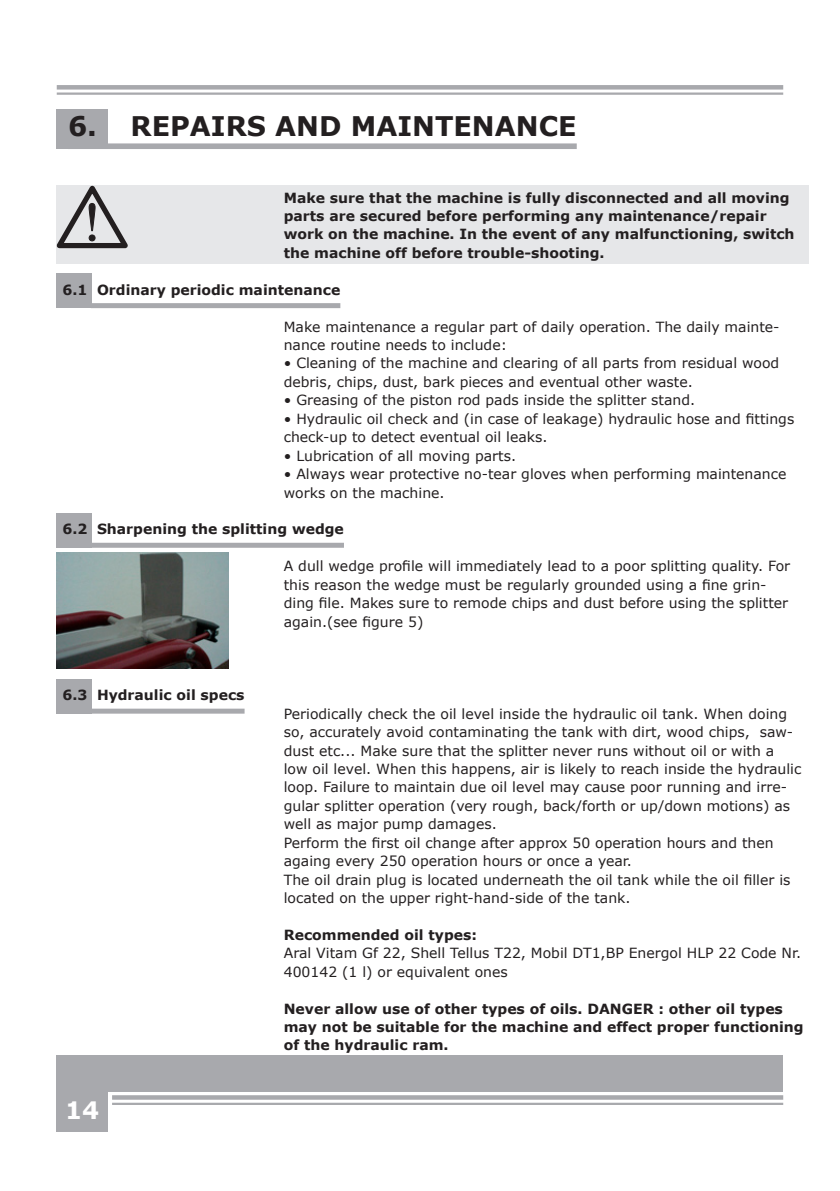
<style>
.page{position:relative;width:840px;height:1191px;background:#fff}
.page>*{position:absolute;margin:0;border:0;box-sizing:border-box;transform-origin:0 0}
.t1{font:700 27px "Verdana";color:#231f20}
.t2{font:700 24px "Verdana";color:#fff}
.t3{font:14px/18.4px "Verdana";color:#231f20}
.t4{font:700 14px/18.4px "Verdana";color:#231f20}
</style>
<div class="page">
<svg style="left:112px;top:1095px;width:670px;height:4px;background:#acadb1"></svg>
<hr style="left:112px;top:1102px;width:670px;height:3px;background:#a8a9ad">
<div style="left:57px;top:85px;width:725px;height:5px;background:#a8a9ad"></div>
<hr style="left:57px;top:92px;width:725px;height:3px;background:#a8a9ad">
<div style="left:57px;top:1054px;width:725px;height:37px;background:#a8a9ad"></div>
<div style="left:57px;top:1090px;width:51px;height:41px;background:#a8a9ad"></div>
<div style="left:57px;top:679px;width:35px;height:34px;background:#a8a9ad"></div>
<div style="left:57px;top:513px;width:35px;height:34px;background:#a8a9ad"></div>
<div style="left:57px;top:274px;width:35px;height:34px;background:#a8a9ad"></div>
<div style="left:56px;top:185px;width:752px;height:79px;background:#e6e7e9"></div>
<div style="left:91px;top:303px;width:249px;height:5px;background:#a8a9ad"></div>
<div style="left:91px;top:543px;width:253px;height:5px;background:#a8a9ad"></div>
<div style="left:91px;top:708px;width:153px;height:5px;background:#a8a9ad"></div>
<svg style="left:56px;top:185px;width:72px;height:64px"></svg>
<div style="left:57px;top:109px;width:51px;height:40px;background:#a8a9ad"></div>
<div style="left:68px;top:143px;width:508px;height:6px;background:#a8a9ad"></div>
<img style="left:57px;top:553px;width:172px;height:115px">
<h1 class="t1" style="left:68px;top:107px;width:510px">6. REPAIRS AND MAINTENANCE</h1>
<p class="t4" style="left:283px;top:188px;width:512px">Make sure that the machine is fully disconnected and all moving parts are secured before performing any maintenance/repair work on the machine. In the event of any malfunctioning, switch the machine off before trouble-shooting.</p>
<p class="t4" style="left:62px;top:280px;width:279px">6.1 Ordinary periodic maintenance</p>
<p class="t3" style="left:283px;top:317px;width:497px">Make maintenance a regular part of daily operation. The daily mainte&shy;nance routine needs to include:</p>
<p class="t3" style="left:283px;top:354px;width:496px">• Cleaning of the machine and clearing of all parts from residual wood debris, chips, dust, bark pieces and eventual other waste.</p>
<p class="t3" style="left:283px;top:391px;width:412px">• Greasing of the piston rod pads inside the splitter stand.</p>
<p class="t3" style="left:283px;top:409px;width:511px">• Hydraulic oil check and (in case of leakage) hydraulic hose and fittings check-up to detect eventual oil leaks.</p>
<p class="t3" style="left:283px;top:446px;width:234px">• Lubrication of all moving parts.</p>
<p class="t3" style="left:283px;top:464px;width:504px">• Always wear protective no-tear gloves when performing maintenance works on the machine.</p>
<p class="t4" style="left:62px;top:520px;width:283px">6.2 Sharpening the splitting wedge</p>
<p class="t3" style="left:283px;top:557px;width:507px">A dull wedge profile will immediately lead to a poor splitting quality. For this reason the wedge must be regularly grounded using a fine grin&shy;ding file. Makes sure to remode chips and dust before using the splitter again.(see figure 5)</p>
<p class="t4" style="left:62px;top:685px;width:183px">6.3 Hydraulic oil specs</p>
<h2 class="t2" style="left:65px;top:1093px;width:36px">14</h2>
<p class="t3" style="left:283px;top:704px;width:519px">Periodically check the oil level inside the hydraulic oil tank. When doing so, accurately avoid contaminating the tank with dirt, wood chips, saw&shy;dust etc... Make sure that the splitter never runs without oil or with a low oil level. When this happens, air is likely to reach inside the hydraulic loop. Failure to maintain due oil level may cause poor running and irre&shy;gular splitter operation (very rough, back/forth or up/down motions) as well as major pump damages.<br>Perform the first oil change after approx 50 operation hours and then againg every 250 operation hours or once a year.<br>The oil drain plug is located underneath the oil tank while the oil filler is located on the upper right-hand-side of the tank.</p>
<p class="t4" style="left:283px;top:925px;width:195px">Recommended oil types:</p>
<p class="t3" style="left:283px;top:944px;width:518px">Aral Vitam Gf 22, Shell Tellus T22, Mobil DT1,BP Energol HLP 22 Code Nr.<br>400142 (1 l) or equivalent ones</p>
<p class="t4" style="left:283px;top:999px;width:521px">Never allow use of other types of oils. DANGER : other oil types may not be suitable for the machine and effect proper functioning of the hydraulic ram.</p>
</div>
